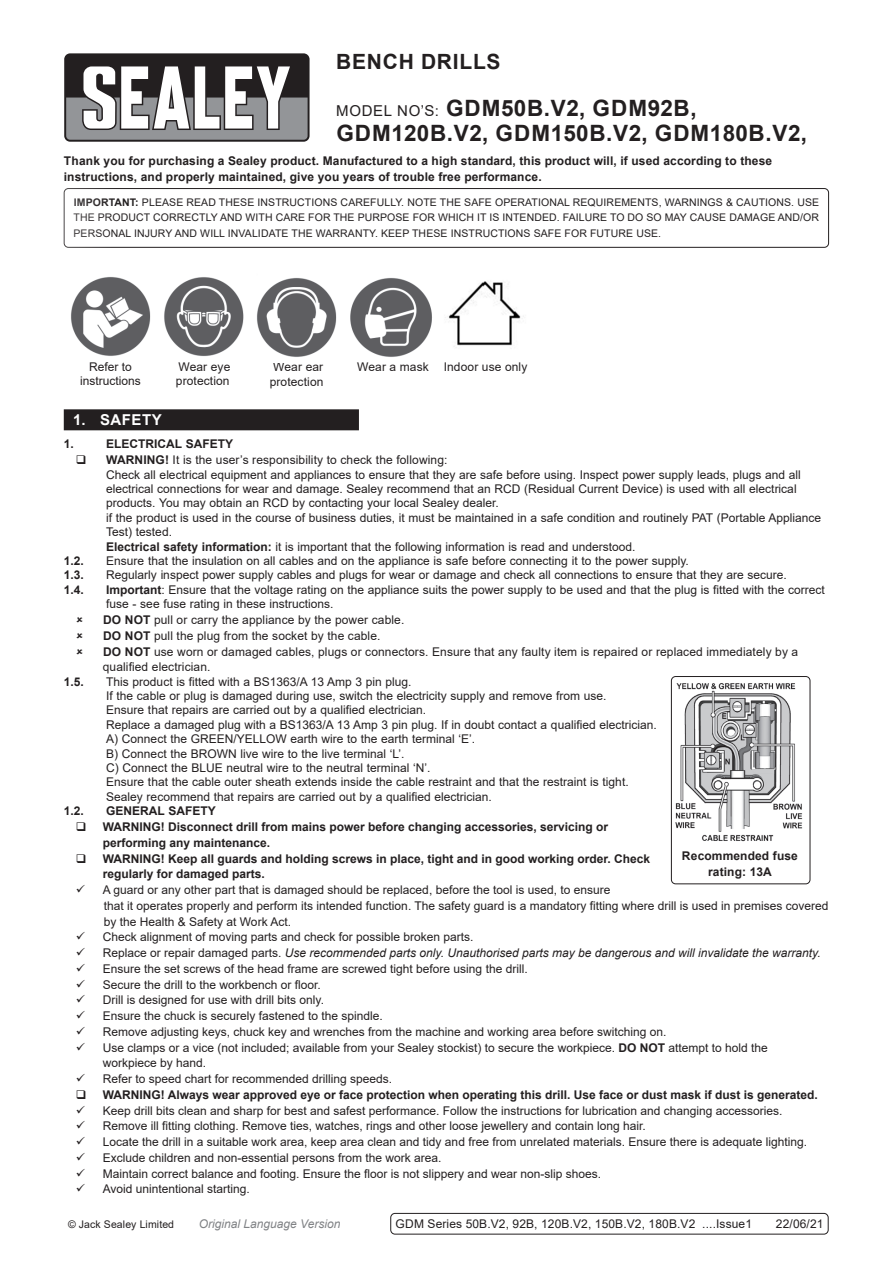
<style>
.page{position:relative;width:893px;height:1263px;background:#fff}
.page>*{position:absolute;margin:0;border:0;box-sizing:border-box;transform-origin:0 0}
.Instructions_Model_N{font:700 22.5px "Arial";letter-spacing:.03em;color:#231f20}
.t1{font:700 21px "Arial";letter-spacing:.035em;color:#231f20}
.t2{font:700 15px "Arial";letter-spacing:.035em;color:#fff}
.Body{font:12px/14.4px "Arial";color:#231f20}
.Body-2{font:700 12px/15.8px "Arial";color:#231f20}
.t3{font:italic 12px "Arial";color:#231f20}
.Body__Footer{font:12px "Arial";letter-spacing:.01em;color:#231f20}
.Body_6pt_centred{font:700 12px/15.8px "Arial";letter-spacing:.01em;color:#231f20;text-align:center}
.t4{font:italic 12px "Arial";color:#808285}
.Text_Header{font:700 12px "Arial";color:#231f20}
.Body__Justified__7pt{font:10.5px/15.8px "Arial";letter-spacing:.01em;color:#231f20;text-align:justify}
.s1{font-weight:400;font-size:15px}
.s2{font-weight:700}
.s3{font-style:normal}
</style>
<div class="page">
<div style="left:64px;top:53px;width:246px;height:89px;background:#231f20;border-radius:6px"></div>
<svg style="left:66px;top:66px;width:242px;height:74px"></svg>
<div style="left:64px;top:188px;width:765px;height:60px;border:1px solid #231f20;border-radius:4px"></div>
<div style="left:64px;top:409px;width:295px;height:21px;background:#231f20"></div>
<div style="left:390px;top:1213px;width:438px;height:21px;border:1px solid #231f20;border-radius:4px"></div>
<img style="left:71px;top:277px;width:80px;height:79px">
<img style="left:164px;top:277px;width:80px;height:79px">
<img style="left:350px;top:278px;width:174px;height:79px">
<img style="left:257px;top:278px;width:80px;height:79px">
<img style="left:675px;top:683px;width:128px;height:159px">
<div style="left:671px;top:676px;width:139px;height:208px;border:1px solid #231f20;border-radius:4px"></div>
<p class="t1" style="left:336px;top:47px;width:166px">BENCH DRILLS</p>
<p class="Instructions_Model_N" style="left:336px;top:92px;width:362px"><span class="s1">MODEL NO’S:</span> GDM50B.V2, GDM92B,</p>
<p class="Instructions_Model_N" style="left:336px;top:118px;width:472px">GDM120B.V2, GDM150B.V2, GDM180B.V2,</p>
<p class="Body-2" style="left:64px;top:153px;width:710px">Thank you for purchasing a Sealey product. Manufactured to a high standard, this product will, if used according to these instructions, and properly maintained, give you years of trouble free performance.</p>
<p class="Body__Justified__7pt" style="left:74px;top:194px;width:747px"><span class="s2">IMPORTANT:</span> PLEASE READ THESE INSTRUCTIONS CAREFULLY. NOTE THE SAFE OPERATIONAL REQUIREMENTS, WARNINGS &amp; CAUTIONS. USE THE PRODUCT CORRECTLY AND WITH CARE FOR THE PURPOSE FOR WHICH IT IS INTENDED. FAILURE TO DO SO MAY CAUSE DAMAGE AND/OR PERSONAL INJURY AND WILL INVALIDATE THE WARRANTY. KEEP THESE INSTRUCTIONS SAFE FOR FUTURE USE.</p>
<p class="Body" style="left:80px;top:359px;width:62px;text-align:center">Refer to instructions</p>
<p class="Body" style="left:176px;top:359px;width:56px">Wear eye protection</p>
<p class="Body" style="left:270px;top:360px;width:55px">Wear ear protection</p>
<p class="Body" style="left:357px;top:360px;width:73px">Wear a mask</p>
<p class="t2" style="left:73px;top:409px;width:90px">1. SAFETY</p>
<p class="Body" style="left:444px;top:359px;width:85px">Indoor use only</p>
<p class="Body-2" style="left:64px;top:436px;width:12px">1.</p>
<p class="Body-2" style="left:106px;top:436px;width:128px">ELECTRICAL SAFETY</p>
<p class="Body" style="left:106px;top:453px;width:343px"><span class="s2">WARNING!</span> It is the user’s responsibility to check the following:</p>
<p class="Body" style="left:106px;top:467px;width:696px">Check all electrical equipment and appliances to ensure that they are safe before using. Inspect power supply leads, plugs and all electrical connections for wear and damage. Sealey recommend that an RCD (Residual Current Device) is used with all electrical products. You may obtain an RCD by contacting your local Sealey dealer.</p>
<p class="Body" style="left:106px;top:510px;width:716px">if the product is used in the course of business duties, it must be maintained in a safe condition and routinely PAT (Portable Appliance<br>Test) tested.</p>
<p class="Body" style="left:106px;top:539px;width:531px"><span class="s2">Electrical safety information:</span> it is important that the following information is read and understood.</p>
<p class="Body-2" style="left:64px;top:553px;width:22px">1.2.</p>
<p class="Body" style="left:106px;top:553px;width:584px">Ensure that the insulation on all cables and on the appliance is safe before connecting it to the power supply.</p>
<p class="Body-2" style="left:64px;top:567px;width:22px">1.3.</p>
<p class="Body" style="left:106px;top:568px;width:682px">Regularly inspect power supply cables and plugs for wear or damage and check all connections to ensure that they are secure.</p>
<p class="Body-2" style="left:64px;top:582px;width:22px">1.4.</p>
<p class="Body" style="left:106px;top:582px;width:720px"><span class="s2">Important</span>: Ensure that the voltage rating on the appliance suits the power supply to be used and that the plug is fitted with the correct fuse - see fuse rating in these instructions.</p>
<p class="Body" style="left:103px;top:612px;width:303px"><span class="s2">DO NOT</span> pull or carry the appliance by the power cable.</p>
<p class="Body" style="left:103px;top:628px;width:279px"><span class="s2">DO NOT</span> pull the plug from the socket by the cable.</p>
<p class="Body" style="left:103px;top:643px;width:697px;line-height:15.8px"><span class="s2">DO NOT</span> use worn or damaged cables, plugs or connectors. Ensure that any faulty item is repaired or replaced immediately by a qualified electrician.</p>
<p class="Body-2" style="left:64px;top:674px;width:22px">1.5.</p>
<p class="Body" style="left:106px;top:674px;width:307px">This product is fitted with a BS1363/A 13 Amp 3 pin plug.</p>
<p class="Body" style="left:106px;top:688px;width:502px">If the cable or plug is damaged during use, switch the electricity supply and remove from use.</p>
<p class="Body" style="left:106px;top:703px;width:321px">Ensure that repairs are carried out by a qualified electrician.</p>
<p class="Body" style="left:106px;top:717px;width:552px">Replace a damaged plug with a BS1363/A 13 Amp 3 pin plug. If in doubt contact a qualified electrician.</p>
<p class="Body" style="left:106px;top:732px;width:370px">A) Connect the GREEN/YELLOW earth wire to the earth terminal ‘E’.</p>
<p class="Body" style="left:106px;top:746px;width:300px">B) Connect the BROWN live wire to the live terminal ‘L’.</p>
<p class="Body" style="left:106px;top:760px;width:326px">C) Connect the BLUE neutral wire to the neutral terminal ‘N’.</p>
<p class="Body" style="left:106px;top:775px;width:524px">Ensure that the cable outer sheath extends inside the cable restraint and that the restraint is tight.</p>
<p class="Body" style="left:106px;top:789px;width:387px">Sealey recommend that repairs are carried out by a qualified electrician.</p>
<p class="Text_Header" style="left:64px;top:803px;width:22px">1.2.</p>
<p class="Text_Header" style="left:106px;top:803px;width:111px">GENERAL SAFETY</p>
<p class="Body-2" style="left:103px;top:819px;width:507px">WARNING! Disconnect drill from mains power before changing accessories, servicing or performing any maintenance.</p>
<p class="Body-2" style="left:103px;top:850px;width:549px">WARNING! Keep all guards and holding screws in place, tight and in good working order. Check regularly for damaged parts.</p>
<p class="Body" style="left:103px;top:882px;width:509px">A guard or any other part that is damaged should be replaced, before the tool is used, to ensure</p>
<p class="Body" style="left:104px;top:898px;width:726px;line-height:15.8px">that it operates properly and perform its intended function. The safety guard is a mandatory fitting where drill is used in premises covered by the Health &amp; Safety at Work Act.</p>
<p class="Body" style="left:103px;top:930px;width:372px">Check alignment of moving parts and check for possible broken parts.</p>
<p class="t3" style="left:103px;top:945px;width:719px"><span class="s3">Replace or repair damaged parts.</span> Use recommended parts only. Unauthorised parts may be dangerous and will invalidate the warranty.</p>
<p class="Body" style="left:103px;top:961px;width:426px">Ensure the set screws of the head frame are screwed tight before using the drill.</p>
<p class="Body" style="left:103px;top:977px;width:220px">Secure the drill to the workbench or floor.</p>
<p class="Body" style="left:103px;top:993px;width:223px">Drill is designed for use with drill bits only.</p>
<p class="Body" style="left:103px;top:1008px;width:282px">Ensure the chuck is securely fastened to the spindle.</p>
<p class="Body" style="left:103px;top:1024px;width:565px">Remove adjusting keys, chuck key and wrenches from the machine and working area before switching on.</p>
<p class="Body" style="left:103px;top:1039px;width:666px;line-height:15.8px">Use clamps or a vice (not included; available from your Sealey stockist) to secure the workpiece. <span class="s2">DO NOT</span> attempt to hold the workpiece by hand.</p>
<p class="Body" style="left:103px;top:1071px;width:291px">Refer to speed chart for recommended drilling speeds.</p>
<p class="Body-2" style="left:103px;top:1087px;width:717px">WARNING! Always wear approved eye or face protection when operating this drill. Use face or dust mask if dust is generated.</p>
<p class="Body" style="left:103px;top:1103px;width:681px">Keep drill bits clean and sharp for best and safest performance. Follow the instructions for lubrication and changing accessories.</p>
<p class="Body" style="left:103px;top:1119px;width:544px">Remove ill fitting clothing. Remove ties, watches, rings and other loose jewellery and contain long hair.</p>
<p class="Body" style="left:103px;top:1134px;width:706px">Locate the drill in a suitable work area, keep area clean and tidy and free from unrelated materials. Ensure there is adequate lighting.</p>
<p class="Body" style="left:103px;top:1150px;width:340px">Exclude children and non-essential persons from the work area.</p>
<p class="Body" style="left:103px;top:1166px;width:500px">Maintain correct balance and footing. Ensure the floor is not slippery and wear non-slip shoes.</p>
<p class="Body" style="left:103px;top:1182px;width:149px">Avoid unintentional starting.</p>
<p class="Body__Justified__7pt" style="left:68px;top:1216px;width:108px">© Jack Sealey Limited</p>
<p class="t4" style="left:199px;top:1216px;width:143px">Original Language Version</p>
<p class="Body__Footer" style="left:396px;top:1216px;width:358px">GDM Series 50B.V2, 92B, 120B.V2, 150B.V2, 180B.V2 ....Issue1</p>
<p class="Body__Footer" style="left:776px;top:1216px;width:49px">22/06/21</p>
<p class="Body_6pt_centred" style="left:682px;top:848px;width:118px">Recommended fuse rating: 13A</p>
</div>
